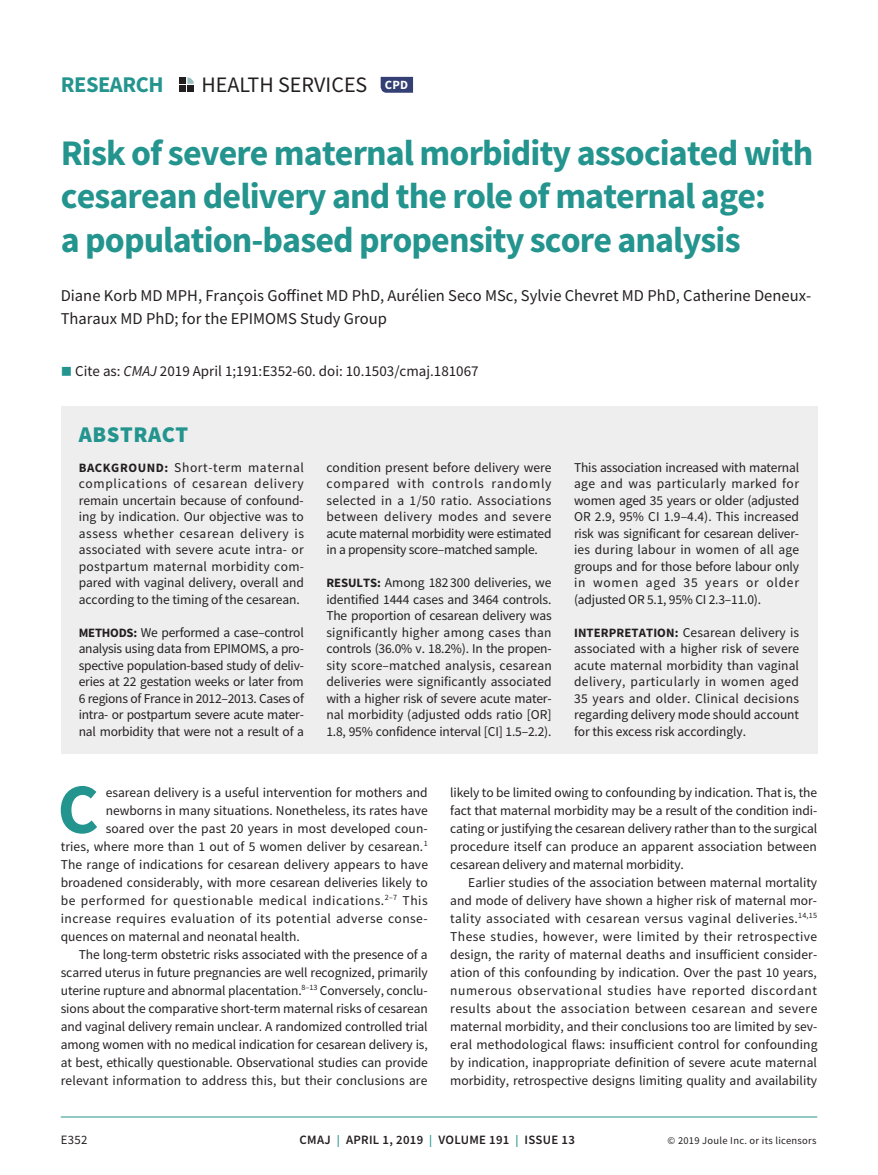
<style>
.page{position:relative;width:878px;height:1175px;background:#fff}
.page>*{position:absolute;margin:0;border:0;box-sizing:border-box;transform-origin:0 0}
.t1{font:700 70.65px "Source Sans Pro";color:#24948e}
.t2{font:700 36px/43.2px "Source Sans Pro";letter-spacing:-.025em;color:#24948e}
.t3{font:700 22.5px "Source Sans Pro";letter-spacing:-.02em;color:#24948e}
.t4{font:900 22.5px "Source Sans Pro";letter-spacing:.025em;color:#24948e}
.t5{font:22.05px "Source Sans Pro";color:#231f20}
.t6{font:16.5px/22.5px "Source Sans Pro";color:#231f20}
.t7{font:15px "Source Sans Pro";color:#231f20}
.t8{font:13.5px/16.5px "Source Sans Pro";letter-spacing:-.005em;color:#231f20;text-align:justify}
.t9{font:13.5px "Source Sans Pro";letter-spacing:.03em;color:#231f20}
.t10{font:13.5px "Source Sans Pro";letter-spacing:.04em;color:#231f20}
.t11{font:600 12.75px "Source Sans Pro";letter-spacing:.025em;color:#231f20}
.t12{font:12.75px "Source Sans Pro";color:#231f20}
.t13{font:10.5px "Source Sans Pro";letter-spacing:.025em;color:#231f20}
.s1{font-weight:700;font-size:12.6px;color:#fff}
.s2{color:#24948e}
.s3{font-style:italic}
.s4{font-weight:700;font-size:12.75px}
.s5{font-size:12px;color:#24948e}
</style>
<div class="page">
<hr style="left:61px;top:1116px;width:756px;height:1px;background:#24948e">
<svg style="left:380px;top:77px;width:33px;height:16px"></svg>
<div style="left:179px;top:77px;width:7px;height:7px;background:#231f20"></div>
<div style="left:179px;top:85px;width:7px;height:7px;background:#231f20"></div>
<svg style="left:187px;top:77px;width:7px;height:7px"></svg>
<div style="left:187px;top:85px;width:7px;height:7px;background:#231f20"></div>
<div style="left:61px;top:406px;width:756px;height:348px;background:#eeeeef"></div>
<h3 class="t3" style="left:61px;top:69px;width:104px">RESEARCH</h3>
<h3 class="t5" style="left:201px;top:70px;width:208px">HEALTH SERVICES <span class="s1">CPD</span></h3>
<h2 class="t2" style="left:61px;top:131px;width:754px">Risk of severe maternal morbidity associated with cesarean delivery and the role of maternal age:<br>a population-based propensity score analysis</h2>
<p class="t6" style="left:61px;top:284px;width:751px">Diane Korb MD MPH, François Goffinet MD PhD, Aurélien Seco MSc, Sylvie Chevret MD PhD, Catherine Deneux-<br>Tharaux MD PhD; for the EPIMOMS Study Group</p>
<p class="t7" style="left:61px;top:361px;width:419px"><span class="s2">■</span> Cite as: <span class="s3">CMAJ</span> 2019 April 1;191:E352-60. doi: 10.1503/cmaj.181067</p>
<h3 class="t4" style="left:79px;top:418px;width:111px">ABSTRACT</h3>
<p class="t8" style="left:79px;top:459px;width:227px"><span class="s4">BACKGROUND:</span> Short-term maternal complications of cesarean delivery remain uncertain because of confound&shy;ing by indication. Our objective was to assess whether cesarean delivery is associated with severe acute intra- or postpartum maternal morbidity com&shy;pared with vaginal delivery, overall and according to the timing of the cesarean.</p>
<p class="t8" style="left:79px;top:624px;width:227px"><span class="s4">METHODS:</span> We performed a case–control analysis using data from EPIMOMS, a pro&shy;spective population-based study of deliv&shy;eries at 22 gestation weeks or later from 6 regions of France in 2012–2013. Cases of intra- or postpartum severe acute mater&shy;nal morbidity that were not a result of a</p>
<p class="t8" style="left:326px;top:459px;width:227px">condition present before delivery were compared with controls randomly selected in a 1/50 ratio. Associations between delivery modes and severe acute maternal morbidity were estimated in a propensity score–matched sample.</p>
<p class="t8" style="left:326px;top:574px;width:227px"><span class="s4">RESULTS:</span> Among 182 300 deliveries, we identified 1444 cases and 3464 controls.<br>The proportion of cesarean delivery was significantly higher among cases than controls (36.0% v. 18.2%). In the propen&shy;sity score–matched analysis, cesarean deliveries were significantly associated with a higher risk of severe acute mater&shy;nal morbidity (adjusted odds ratio [OR] 1.8, 95% confidence interval [CI] 1.5–2.2).</p>
<p class="t8" style="left:574px;top:459px;width:227px">This association increased with maternal age and was particularly marked for women aged 35 years or older (adjusted OR 2.9, 95% CI 1.9–4.4). This increased risk was significant for cesarean deliver&shy;ies during labour in women of all age groups and for those before labour only in women aged 35 years or older (adjusted OR 5.1, 95% CI 2.3–11.0).</p>
<p class="t8" style="left:574px;top:624px;width:227px"><span class="s4">INTERPRETATION:</span> Cesarean delivery is associated with a higher risk of severe acute maternal morbidity than vaginal delivery, particularly in women aged 35 years and older. Clinical decisions regarding delivery mode should account for this excess risk accordingly.</p>
<h1 class="t1" style="left:57px;top:761px;width:43px">C</h1>
<p class="t8" style="left:106px;top:784px;width:323px">esarean delivery is a useful intervention for mothers and</p>
<p class="t8" style="left:106px;top:802px;width:323px">newborns in many situations. Nonetheless, its rates have</p>
<p class="t8" style="left:106px;top:820px;width:323px">soared over the past 20 years in most developed coun-</p>
<p class="t8" style="left:61px;top:838px;width:368px">tries, where more than 1 out of 5 women deliver by cesarean.<sup>1</sup></p>
<p class="t8" style="left:61px;top:856px;width:369px">The range of indications for cesarean delivery appears to have</p>
<p class="t8" style="left:61px;top:874px;width:368px">broadened considerably, with more cesarean deliveries likely to</p>
<p class="t10" style="left:61px;top:891px;width:368px">be performed for questionable medical indications.<sup>2–7</sup> This</p>
<p class="t9" style="left:61px;top:909px;width:368px">increase requires evaluation of its potential adverse conse-</p>
<p class="t8" style="left:61px;top:928px;width:240px">quences on maternal and neonatal health.</p>
<p class="t8" style="left:79px;top:946px;width:350px">The long-term obstetric risks associated with the presence of a</p>
<p class="t8" style="left:61px;top:964px;width:368px">scarred uterus in future pregnancies are well recognized, primarily</p>
<p class="t8" style="left:61px;top:982px;width:368px">uterine rupture and abnormal placentation.<sup>8–13</sup> Conversely, conclu-</p>
<p class="t8" style="left:61px;top:1000px;width:368px">sions about the comparative short-term maternal risks of cesarean</p>
<p class="t8" style="left:61px;top:1018px;width:368px">and vaginal delivery remain unclear. A randomized controlled trial</p>
<p class="t8" style="left:61px;top:1036px;width:368px">among women with no medical indication for cesarean delivery is,</p>
<p class="t8" style="left:61px;top:1054px;width:368px">at best, ethically questionable. Observational studies can provide</p>
<p class="t8" style="left:61px;top:1072px;width:368px">relevant information to address this, but their conclusions are</p>
<p class="t8" style="left:450px;top:783px;width:368px;line-height:18px">likely to be limited owing to confounding by indication. That is, the fact that maternal morbidity may be a result of the condition indi&shy;cating or justifying the cesarean delivery rather than to the surgical procedure itself can produce an apparent association between cesarean delivery and maternal morbidity.</p>
<p class="t8" style="left:450px;top:873px;width:369px;line-height:18px;text-indent:18px">Earlier studies of the association between maternal mortality and mode of delivery have shown a higher risk of maternal mor&shy;tality associated with cesarean versus vaginal deliveries.<sup>14,15<br></sup>These studies, however, were limited by their retrospective design, the rarity of maternal deaths and insufficient consider&shy;ation of this confounding by indication. Over the past 10 years, numerous observational studies have reported discordant results about the association between cesarean and severe maternal morbidity, and their conclusions too are limited by sev&shy;eral methodological flaws: insufficient control for confounding by indication, inappropriate definition of severe acute maternal morbidity, retrospective designs limiting quality and availability</p>
<p class="t12" style="left:61px;top:1132px;width:28px">E352</p>
<p class="t11" style="left:299px;top:1131px;width:277px">CMAJ <span class="s5">|</span> APRIL 1, 2019 <span class="s5">|</span> VOLUME 191 <span class="s5">|</span> ISSUE 13</p>
<p class="t13" style="left:667px;top:1134px;width:150px">© 2019 Joule Inc. or its licensors</p>
</div>
